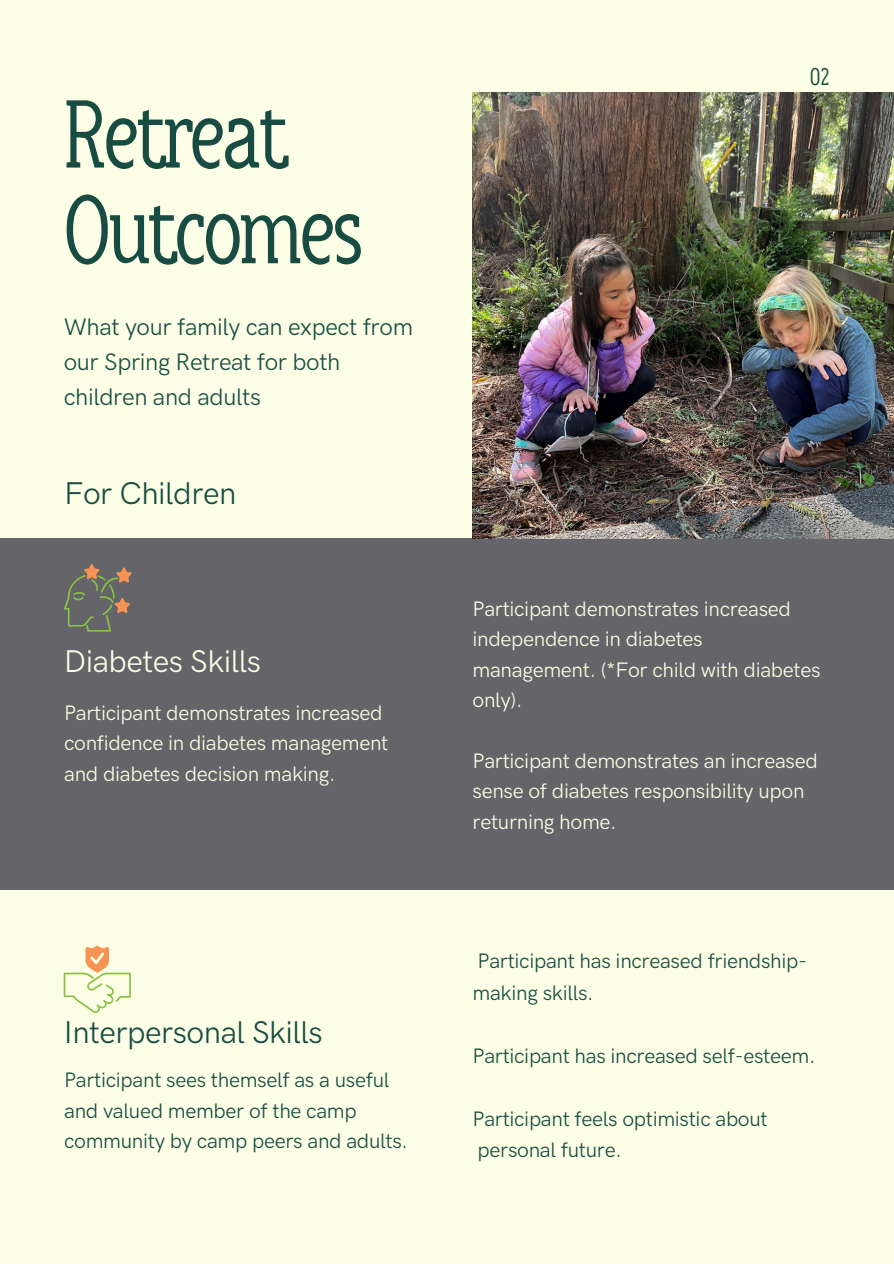
<style>
.page{position:relative;width:894px;height:1264px;background:#fff}
.page>*{position:absolute;margin:0;border:0;box-sizing:border-box;transform-origin:0 0}
.t1{font:96px/95.7px "Anicon Slab";letter-spacing:-.025em;color:#184c43}
.t2{font:31.5px "HK Grotesk Pro";letter-spacing:-.015em;color:#184c43}
.t3{font:31.5px "HK Grotesk Pro";letter-spacing:-.015em;color:#fcffe6}
.t4{font:24px/34.8px "HK Grotesk Pro";letter-spacing:-.015em;color:#184c43}
.t5{font:24px "Anicon Slab";color:#184c43}
.t6{font:21px/30.3px "HK Grotesk Pro";letter-spacing:-.015em;color:#fcffe6}
.t7{font:21px/30.3px "HK Grotesk Pro";letter-spacing:-.015em;color:#184c43}
</style>
<div class="page">
<div style="left:0;top:0;width:893px;height:1263px;background:#fcffe6"></div>
<div style="left:0;top:538px;width:893px;height:352px;background:#646469"></div>
<svg style="left:64px;top:564px;width:68px;height:67px"></svg>
<svg style="left:64px;top:945px;width:67px;height:68px"></svg>
<img style="left:472px;top:92px;width:421px;height:447px">
<h1 class="t1" style="left:64px;top:87px;width:300px">Retreat<br>Outcomes</h1>
<p class="t4" style="left:64px;top:311px;width:351px">What your family can expect from our Spring Retreat for both children and adults</p>
<p class="t2" style="left:64px;top:476px;width:174px">For Children</p>
<h3 class="t3" style="left:64px;top:644px;width:198px">Diabetes Skills</h3>
<h2 class="t6" style="left:64px;top:698px;width:325px">Participant demonstrates increased confidence in diabetes management and diabetes decision making.</h2>
<p class="t2" style="left:64px;top:1014px;width:260px">Interpersonal Skills</p>
<p class="t7" style="left:64px;top:1065px;width:345px">Participant sees themself as a useful and valued member of the camp community by camp peers and adults.</p>
<p class="t5" style="left:809px;top:64px;width:22px">02</p>
<p class="t6" style="left:472px;top:594px;width:349px">Participant demonstrates increased independence in diabetes management. (*For child with diabetes only).</p>
<h2 class="t6" style="left:472px;top:746px;width:347px">Participant demonstrates an increased sense of diabetes responsibility upon returning home.</h2>
<p class="t7" style="left:472px;top:946px;width:336px;line-height:31.5px">Participant has increased friendship&shy;making skills.</p>
<p class="t7" style="left:472px;top:1041px;width:344px">Participant has increased self-esteem.</p>
<h2 class="t7" style="left:472px;top:1104px;width:297px">Participant feels optimistic about</h2>
<p class="t7" style="left:477px;top:1135px;width:146px">personal future.</p>
</div>
